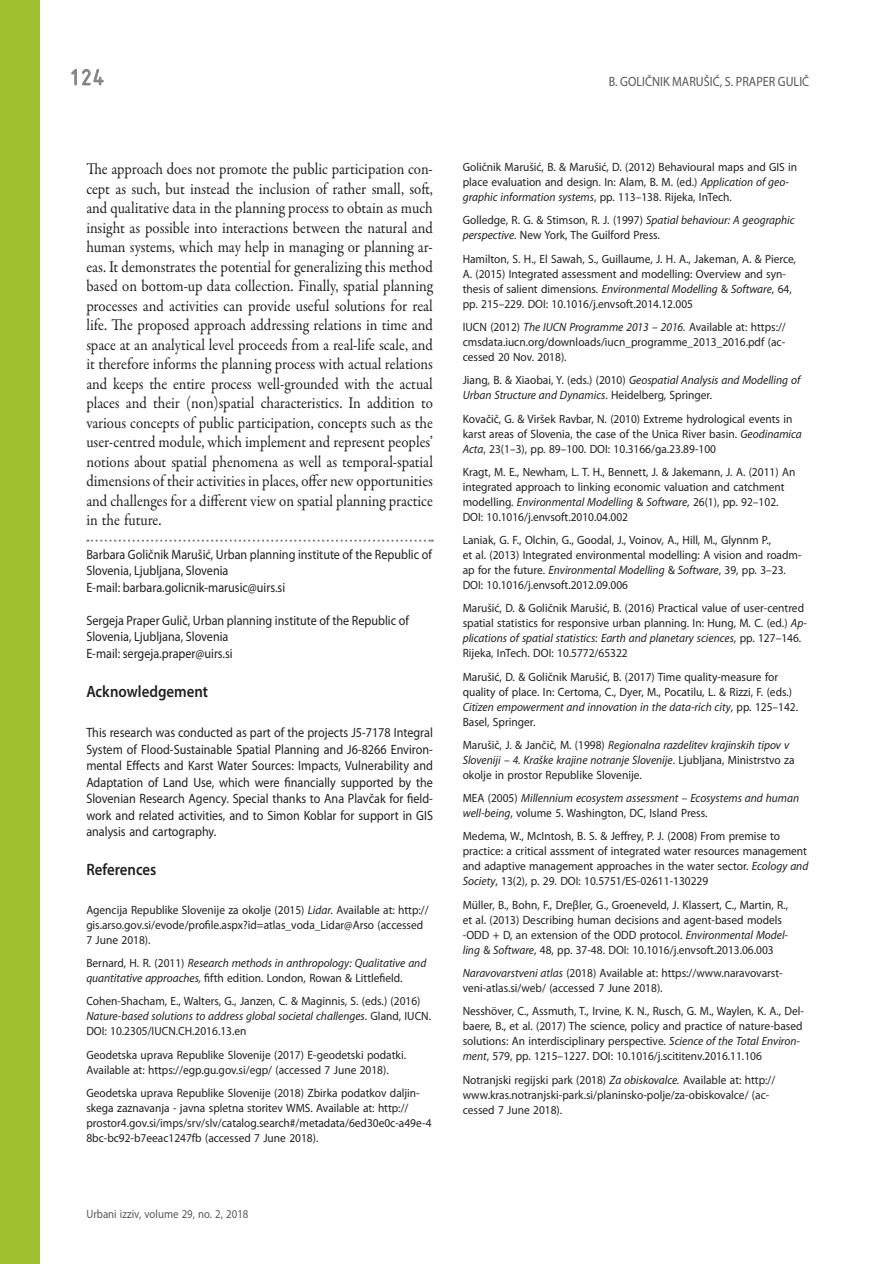
<style>
.page{position:relative;width:895px;height:1264px;background:#fff}
.page>*{position:absolute;margin:0;border:0;box-sizing:border-box;transform-origin:0 0}
.t1{font:24px "ISOCTEUR";color:#808285}
.t2{font:16.5px/19.5px "Garamond Premr Pro";letter-spacing:-.005em;color:#231f20;text-align:justify;scale:.9 1}
.t3{font:600 16.5px "Myriad Pro";color:#231f20;scale:.9 1}
.t4{font:13.5px/16.5px "Myriad Pro";color:#231f20;scale:.9 1}
.t5{font:13.5px "Myriad Pro";color:#57585a;scale:.9 1}
.t6{font:12px/15px "Myriad Pro";color:#231f20;scale:.95 1}
.t7{font:italic 12px/15px "Myriad Pro";color:#231f20;scale:.95 1}
.t8{font:12px "Myriad Pro";color:#57585a;scale:.9 1}
.s1{font-style:italic}
.s2{font-style:normal}
</style>
<div class="page">
<svg style="left:71px;top:69px;width:33px;height:17px"></svg>
<div style="left:0;top:0;width:40px;height:1264px;background:#a1c030"></div>
<svg style="left:87px;top:539px;width:346px;height:3px"></svg>
<h1 class="t1" style="left:66px;top:62px;width:43px">124</h1>
<p class="t5" style="left:609px;top:74px;width:224px">B. GOLIČNIK MARUŠIĆ, S. PRAPER GULIČ</p>
<p class="t2" style="left:86px;top:160px;width:387px">The approach does not promote the public participation con&shy;cept as such, but instead the inclusion of rather small, soft, and qualitative data in the planning process to obtain as much insight as possible into interactions between the natural and human systems, which may help in managing or planning ar&shy;eas. It demonstrates the potential for generalizing this method based on bottom-up data collection. Finally, spatial planning processes and activities can provide useful solutions for real life. The proposed approach addressing relations in time and space at an analytical level proceeds from a real-life scale, and it therefore informs the planning process with actual relations and keeps the entire process well-grounded with the actual places and their (non)spatial characteristics. In addition to various concepts of public participation, concepts such as the user-centred module, which implement and represent peoples’ notions about spatial phenomena as well as temporal-spatial dimensions of their activities in places, offer new opportunities and challenges for a different view on spatial planning practice in the future.</p>
<p class="t4" style="left:86px;top:546px;width:386px">Barbara Goličnik Marušić, Urban planning institute of the Republic of<br>Slovenia, Ljubljana, Slovenia<br>E-mail: barbara.golicnik-marusic@uirs.si</p>
<p class="t4" style="left:86px;top:612px;width:360px">Sergeja Praper Gulič, Urban planning institute of the Republic of<br>Slovenia, Ljubljana, Slovenia<br>E-mail: sergeja.praper@uirs.si</p>
<h2 class="t3" style="left:86px;top:681px;width:137px">Acknowledgement</h2>
<p class="t4" style="left:86px;top:724px;width:387px;text-align:justify">This research was conducted as part of the projects J5-7178 Integral System of Flood-Sustainable Spatial Planning and J6-8266 Environ&shy;mental Effects and Karst Water Sources: Impacts, Vulnerability and Adaptation of Land Use, which were financially supported by the Slovenian Research Agency. Special thanks to Ana Plavčak for field&shy;work and related activities, and to Simon Koblar for support in GIS analysis and cartography.</p>
<h2 class="t3" style="left:86px;top:859px;width:79px">References</h2>
<p class="t6" style="left:86px;top:902px;width:362px">Agencija Republike Slovenije za okolje (2015) <span class="s1">Lidar.</span> Available at: http:// gis.arso.gov.si/evode/profile.aspx?id=atlas_voda_Lidar@Arso (accessed<br>7 June 2018).</p>
<p class="t7" style="left:86px;top:956px;width:359px"><span class="s2">Bernard, H. R. (2011)</span> Research methods in anthropology: Qualitative and quantitative approaches, <span class="s2">fifth edition. London, Rowan &amp; Littlefield.</span></p>
<p class="t6" style="left:86px;top:994px;width:364px">Cohen-Shacham, E., Walters, G., Janzen, C. &amp; Maginnis, S. (eds.) (2016)<br><span class="s1">Nature-based solutions to address global societal challenges</span>. Gland, IUCN.<br>DOI: 10.2305/IUCN.CH.2016.13.en</p>
<p class="t6" style="left:86px;top:1047px;width:338px">Geodetska uprava Republike Slovenije (2017) E-geodetski podatki.<br>Available at: https://egp.gu.gov.si/egp/ (accessed 7 June 2018).</p>
<p class="t6" style="left:86px;top:1085px;width:365px">Geodetska uprava Republike Slovenije (2018) Zbirka podatkov daljin&shy;skega zaznavanja - javna spletna storitev WMS. Available at: http:// prostor4.gov.si/imps/srv/slv/catalog.search#/metadata/6ed30e0c-a49e-4<br>8bc-bc92-b7eeac1247fb (accessed 7 June 2018).</p>
<p class="t8" style="left:86px;top:1207px;width:182px">Urbani izziv, volume 29, no. 2, 2018</p>
<p class="t6" style="left:463px;top:160px;width:354px">Goličnik Marušić, B. &amp; Marušić, D. (2012) Behavioural maps and GIS in place evaluation and design. In: Alam, B. M. (ed.) <span class="s1">Application of geo‑ graphic information systems</span>, pp. 113–138. Rijeka, InTech.</p>
<p class="t6" style="left:463px;top:213px;width:351px">Golledge, R. G. &amp; Stimson, R. J. (1997) <span class="s1">Spatial behaviour: A geographic perspective</span>. New York, The Guilford Press.</p>
<p class="t6" style="left:463px;top:251px;width:352px">Hamilton, S. H., El Sawah, S., Guillaume, J. H. A., Jakeman, A. &amp; Pierce, A. (2015) Integrated assessment and modelling: Overview and syn&shy;thesis of salient dimensions. <span class="s1">Environmental Modelling</span> &amp; <span class="s1">Software</span>, 64, pp. 215–229. DOI: 10.1016/j.envsoft.2014.12.005</p>
<p class="t6" style="left:463px;top:320px;width:342px;text-align:justify">IUCN (2012) <span class="s1">The IUCN Programme 2013</span> – <span class="s1">2016.</span> Available at: https:// cmsdata.iucn.org/downloads/iucn_programme_2013_2016.pdf (ac&shy;cessed 20 Nov. 2018).</p>
<p class="t7" style="left:463px;top:373px;width:357px"><span class="s2">Jiang, B. &amp; Xiaobai, Y. (eds.) (2010)</span> Geospatial Analysis and Modelling of<br>Urban Structure and Dynamics<span class="s2">. Heidelberg, Springer.</span></p>
<p class="t6" style="left:463px;top:411px;width:358px">Kovačič, G. &amp; Viršek Ravbar, N. (2010) Extreme hydrological events in karst areas of Slovenia, the case of the Unica River basin. <span class="s1">Geodinamica<br>Acta</span>, 23(1–3), pp. 89–100. DOI: 10.3166/ga.23.89-100</p>
<p class="t6" style="left:463px;top:464px;width:352px">Kragt, M. E., Newham, L. T. H., Bennett, J. &amp; Jakemann, J. A. (2011) An integrated approach to linking economic valuation and catchment modelling. <span class="s1">Environmental Modelling</span> &amp; <span class="s1">Software</span>, 26(1), pp. 92–102.<br>DOI: 10.1016/j.envsoft.2010.04.002</p>
<p class="t6" style="left:463px;top:533px;width:358px">Laniak, G. F., Olchin, G., Goodal, J., Voinov, A., Hill, M., Glynnm P.,<br>et al. (2013) Integrated environmental modelling: A vision and roadm&shy;ap for the future. <span class="s1">Environmental Modelling</span> &amp; <span class="s1">Software</span>, 39, pp. 3–23.<br>DOI: 10.1016/j.envsoft.2012.09.006</p>
<p class="t6" style="left:463px;top:601px;width:364px">Marušić, D. &amp; Goličnik Marušić, B. (2016) Practical value of user-centred spatial statistics for responsive urban planning. In: Hung, M. C. (ed.) <span class="s1">Ap‑ plications of spatial statistics</span>: <span class="s1">Earth and planetary sciences</span>, pp. 127–146.<br>Rijeka, InTech. DOI: 10.5772/65322</p>
<p class="t6" style="left:463px;top:669px;width:355px">Marušić, D. &amp; Goličnik Marušić, B. (2017) Time quality-measure for quality of place. In: Certoma, C., Dyer, M., Pocatilu, L. &amp; Rizzi, F. (eds.)<br><span class="s1">Citizen empowerment and innovation in the data-rich city</span>, pp. 125–142.<br>Basel, Springer.</p>
<p class="t6" style="left:463px;top:737px;width:351px">Marušič, J. &amp; Jančič, M. (1998) <span class="s1">Regionalna razdelitev krajinskih tipov v<br>Sloveniji</span> – <span class="s1">4. Kraške krajine notranje Slovenije</span>. Ljubljana, Ministrstvo za okolje in prostor Republike Slovenije.</p>
<p class="t7" style="left:463px;top:791px;width:356px"><span class="s2">MEA (2005)</span> Millennium ecosystem assessment <span class="s2">–</span> Ecosystems and human well-being<span class="s2">, volume 5. Washington, DC, Island Press.</span></p>
<p class="t6" style="left:463px;top:829px;width:365px">Medema, W., McIntosh, B. S. &amp; Jeffrey, P. J. (2008) From premise to practice: a critical asssment of integrated water resources management and adaptive management approaches in the water sector. <span class="s1">Ecology and Society</span>, 13(2), p. 29. DOI: 10.5751/ES-02611-130229</p>
<p class="t6" style="left:463px;top:897px;width:344px">Müller, B., Bohn, F., Dreβler, G., Groeneveld, J. Klassert, C., Martin, R., et al. (2013) Describing human decisions and agent-based models -ODD + D, an extension of the ODD protocol. <span class="s1">Environmental Model‑ ling</span> &amp; <span class="s1">Software</span>, 48, pp. 37-48. DOI: 10.1016/j.envsoft.2013.06.003</p>
<p class="t6" style="left:463px;top:965px;width:338px"><span class="s1">Naravovarstveni atlas</span> (2018) Available at: https://www.naravovarst&shy;veni-atlas.si/web/ (accessed 7 June 2018).</p>
<p class="t6" style="left:463px;top:1004px;width:361px">Nesshöver, C., Assmuth, T., Irvine, K. N., Rusch, G. M., Waylen, K. A., Del&shy;baere, B., et al. (2017) The science, policy and practice of nature-based solutions: An interdisciplinary perspective. <span class="s1">Science of the Total Environ‑ ment</span>, 579, pp. 1215–1227. DOI: 10.1016/j.scititenv.2016.11.106</p>
<p class="t6" style="left:463px;top:1072px;width:331px">Notranjski regijski park (2018) <span class="s1">Za obiskovalce.</span> Available at: http:// www.kras.notranjski-park.si/planinsko-polje/za-obiskovalce/ (ac&shy;cessed 7 June 2018).</p>
</div>
